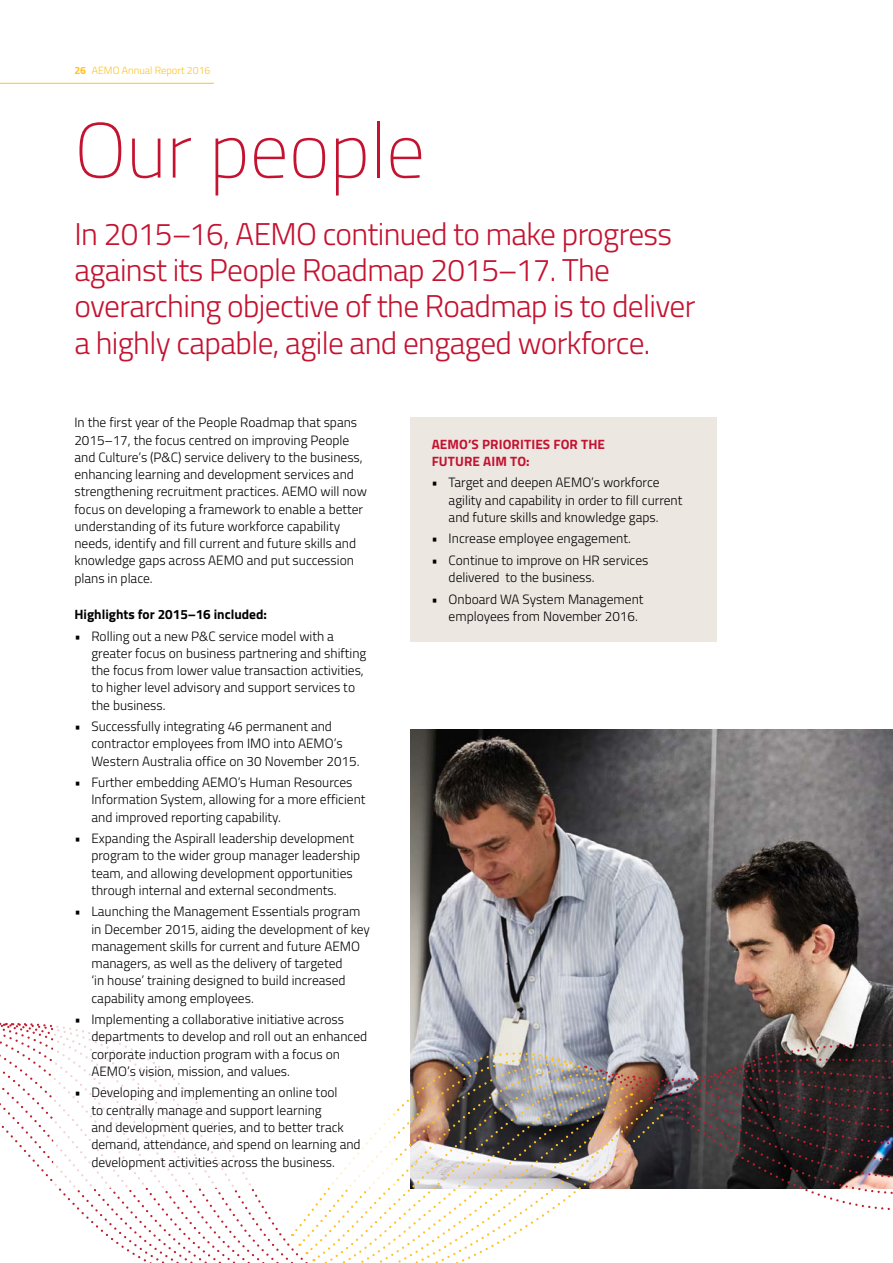
<style>
.page{position:relative;width:893px;height:1263px;background:#fff}
.page>*{position:absolute;margin:0;border:0;box-sizing:border-box;transform-origin:0 0}
.t1{font:100 78px "Titillium";color:#c41230}
.t2{font:300 31.5px/36px "Titillium";letter-spacing:-.02em;color:#c41230}
.t3{font:300 13.5px/17.2px "Titillium";color:#000}
.t4{font:700 13.5px/17.2px "Titillium";letter-spacing:.01em;color:#c41230}
.t5{font:700 13.5px "Titillium";color:#000}
.t6{font:300 10.5px "Titillium";color:#ffc222}
.s1{font-weight:700}
</style>
<div class="page">
<img style="left:410px;top:729px;width:483px;height:338px">
<svg style="left:0;top:1022px;width:316px;height:241px"></svg>
<svg style="left:293px;top:1051px;width:277px;height:182px"></svg>
<svg style="left:301px;top:1057px;width:269px;height:186px"></svg>
<svg style="left:308px;top:1062px;width:270px;height:190px"></svg>
<svg style="left:316px;top:1067px;width:269px;height:191px"></svg>
<svg style="left:323px;top:1071px;width:262px;height:192px"></svg>
<svg style="left:330px;top:1076px;width:255px;height:187px"></svg>
<svg style="left:336px;top:1081px;width:249px;height:182px"></svg>
<svg style="left:342px;top:1087px;width:243px;height:176px"></svg>
<svg style="left:348px;top:1093px;width:237px;height:170px"></svg>
<svg style="left:353px;top:1099px;width:232px;height:164px"></svg>
<svg style="left:393px;top:1107px;width:192px;height:7px"></svg>
<svg style="left:359px;top:1114px;width:226px;height:149px"></svg>
<img style="left:585px;top:1043px;width:308px;height:167px">
<div style="left:53px;top:396px;width:340px;height:792px;background:#fff"></div>
<div style="left:410px;top:417px;width:306px;height:225px;background:#ece7e1"></div>
<hr style="left:0;top:83px;width:214px;height:1px;background:#ffc222">
<p class="t6" style="left:74px;top:63px;width:138px"><span class="s1">26</span> AEMO Annual Report 2016</p>
<h1 class="t1" style="left:74px;top:95px;width:352px">Our people</h1>
<h2 class="t2" style="left:74px;top:215px;width:623px">In 2015–16, AEMO continued to make progress against its People Roadmap 2015–17. The overarching objective of the Roadmap is to deliver a highly capable, agile and engaged workforce.</h2>
<p class="t3" style="left:74px;top:413px;width:294px">In the first year of the People Roadmap that spans 2015–17, the focus centred on improving People and Culture’s (P&amp;C) service delivery to the business, enhancing learning and development services and strengthening recruitment practices. AEMO will now focus on developing a framework to enable a better understanding of its future workforce capability needs, identify and fill current and future skills and knowledge gaps across AEMO and put succession plans in place.</p>
<p class="t5" style="left:74px;top:604px;width:194px">Highlights for 2015–16 included:</p>
<p class="t3" style="left:91px;top:627px;width:277px;text-indent:-17px">• Rolling out a new P&amp;C service model with a greater focus on business partnering and shifting the focus from lower value transaction activities, to higher level advisory and support services to the business.</p>
<p class="t3" style="left:91px;top:717px;width:270px;text-indent:-17px">• Successfully integrating 46 permanent and contractor employees from IMO into AEMO’s<br>Western Australia office on 30 November 2015.</p>
<p class="t3" style="left:91px;top:773px;width:276px;text-indent:-17px">• Further embedding AEMO’s Human Resources<br>Information System, allowing for a more efficient and improved reporting capability.</p>
<p class="t3" style="left:91px;top:829px;width:270px;text-indent:-17px">• Expanding the Aspirall leadership development program to the wider group manager leadership team, and allowing development opportunities through internal and external secondments.</p>
<p class="t3" style="left:91px;top:902px;width:280px;text-indent:-17px">• Launching the Management Essentials program in December 2015, aiding the development of key management skills for current and future AEMO managers, as well as the delivery of targeted<br>‘in house’ training designed to build increased capability among employees.</p>
<p class="t3" style="left:91px;top:1010px;width:277px;text-indent:-17px">• Implementing a collaborative initiative across departments to develop and roll out an enhanced corporate induction program with a focus on AEMO’s vision, mission, and values.</p>
<p class="t3" style="left:91px;top:1083px;width:271px;text-indent:-17px">• Developing and implementing an online tool<br>to centrally manage and support learning<br>and development queries, and to better track demand, attendance, and spend on learning and development activities across the business.</p>
<p class="t4" style="left:432px;top:435px;width:175px">AEMO’S PRIORITIES FOR THE<br>FUTURE AIM TO:</p>
<p class="t3" style="left:449px;top:473px;width:235px;text-indent:-17px">• Target and deepen AEMO’s workforce agility and capability in order to fill current and future skills and knowledge gaps.</p>
<p class="t3" style="left:432px;top:529px;width:201px">• Increase employee engagement.</p>
<p class="t3" style="left:449px;top:551px;width:201px;text-indent:-17px">• Continue to improve on HR services delivered to the business.</p>
<p class="t3" style="left:449px;top:590px;width:196px;text-indent:-17px">• Onboard WA System Management employees from November 2016.</p>
</div>
